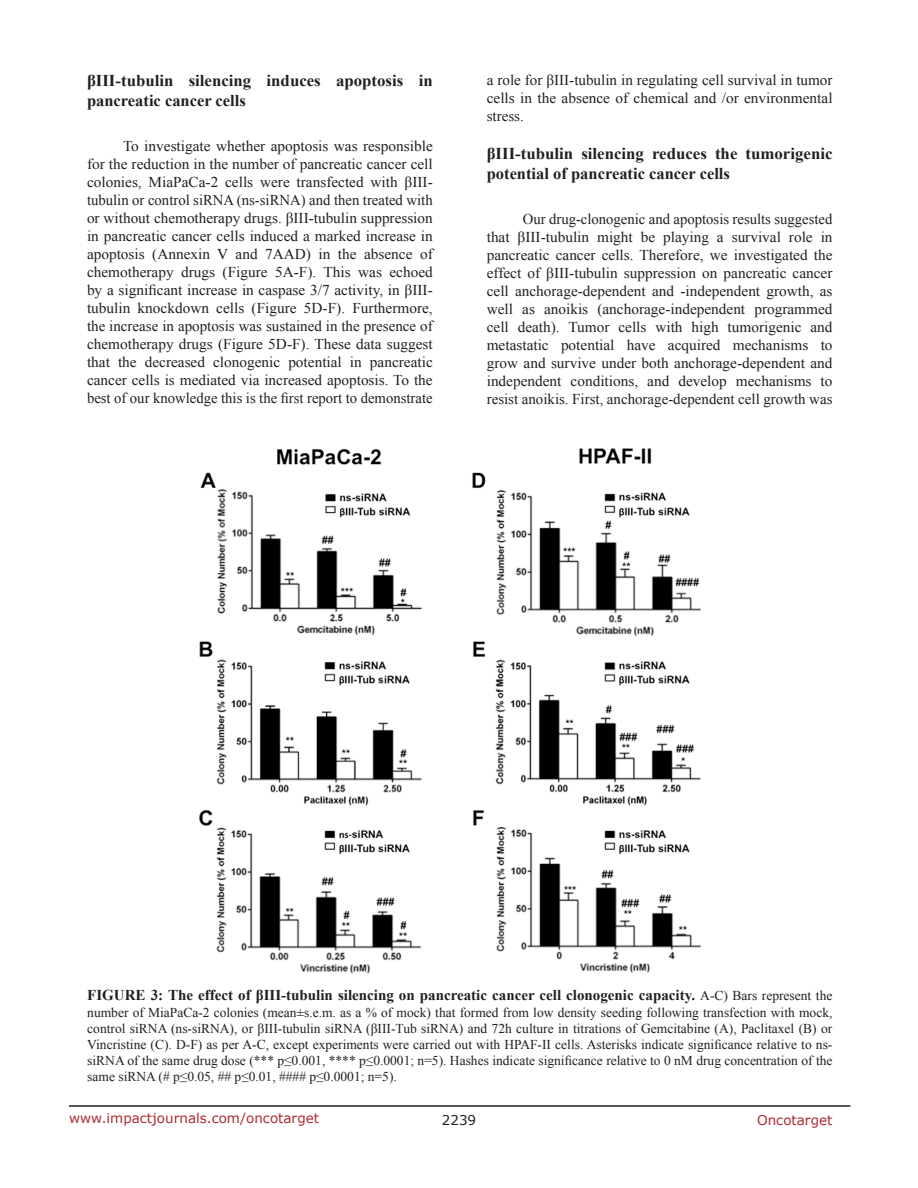
<style>
.page{position:relative;width:918px;height:1188px;background:#fff}
.page>*{position:absolute;margin:0;border:0;box-sizing:border-box;transform-origin:0 0}
.SubHeading{font:700 16.5px/19.8px "Times New Roman";color:#221f22}
.BodyText{font:15px/18px "Times New Roman";color:#221f22;text-align:justify}
.FigureText{font:700 15px "Times New Roman";color:#221f22}
.FigureText-2{font:13.5px/16.2px "Times New Roman";color:#221f22;text-align:justify}
.t1{font:13.5px "Verdana";color:#ac2b31}
.t2{font:13.5px "Verdana";color:#221f22}
.s1{font-weight:400;font-size:13.5px}
</style>
<div class="page">
<hr style="left:69px;top:1105px;width:781px;height:2px;background:#231f20">
<img style="left:199px;top:448px;width:502px;height:526px">
<p class="SubHeading" style="left:87px;top:70px;width:347px">βIII-tubulin silencing induces apoptosis in pancreatic cancer cells</p>
<p class="BodyText" style="left:87px;top:137px;width:347px;text-indent:36px">To investigate whether apoptosis was responsible for the reduction in the number of pancreatic cancer cell colonies, MiaPaCa-2 cells were transfected with βIII&shy;tubulin or control siRNA (ns-siRNA) and then treated with or without chemotherapy drugs. βIII-tubulin suppression in pancreatic cancer cells induced a marked increase in apoptosis (Annexin V and 7AAD) in the absence of chemotherapy drugs (Figure 5A-F). This was echoed by a significant increase in caspase 3/7 activity, in βIII&shy;tubulin knockdown cells (Figure 5D-F). Furthermore, the increase in apoptosis was sustained in the presence of chemotherapy drugs (Figure 5D-F). These data suggest that the decreased clonogenic potential in pancreatic cancer cells is mediated via increased apoptosis. To the best of our knowledge this is the first report to demonstrate</p>
<p class="BodyText" style="left:487px;top:71px;width:347px">a role for βIII-tubulin in regulating cell survival in tumor cells in the absence of chemical and /or environmental stress.</p>
<p class="SubHeading" style="left:487px;top:143px;width:347px">βIII-tubulin silencing reduces the tumorigenic potential of pancreatic cancer cells</p>
<p class="BodyText" style="left:487px;top:210px;width:347px;text-indent:36px">Our drug-clonogenic and apoptosis results suggested that βIII-tubulin might be playing a survival role in pancreatic cancer cells. Therefore, we investigated the effect of βIII-tubulin suppression on pancreatic cancer cell anchorage-dependent and -independent growth, as well as anoikis (anchorage-independent programmed cell death). Tumor cells with high tumorigenic and metastatic potential have acquired mechanisms to grow and survive under both anchorage-dependent and independent conditions, and develop mechanisms to resist anoikis. First, anchorage-dependent cell growth was</p>
<p class="FigureText" style="left:87px;top:985px;width:747px">FIGURE 3: The effect of βIII-tubulin silencing on pancreatic cancer cell clonogenic capacity. <span class="s1">A-C) Bars represent the</span></p>
<p class="FigureText-2" style="left:87px;top:1004px;width:747px">number of MiaPaCa-2 colonies (mean±s.e.m. as a % of mock) that formed from low density seeding following transfection with mock, control siRNA (ns-siRNA), or βIII-tubulin siRNA (βIII-Tub siRNA) and 72h culture in titrations of Gemcitabine (A), Paclitaxel (B) or Vincristine (C). D-F) as per A-C, except experiments were carried out with HPAF-II cells. Asterisks indicate significance relative to ns&shy;siRNA of the same drug dose (*** p≤0.001, **** p≤0.0001; n=5). Hashes indicate significance relative to 0 nM drug concentration of the same siRNA (# p≤0.05, ## p≤0.01, #### p≤0.0001; n=5).</p>
<p class="t1" style="left:69px;top:1109px;width:252px">www.impactjournals.com/oncotarget</p>
<p class="t2" style="left:442px;top:1111px;width:36px">2239</p>
<p class="t1" style="left:757px;top:1111px;width:77px">Oncotarget</p>
</div>
